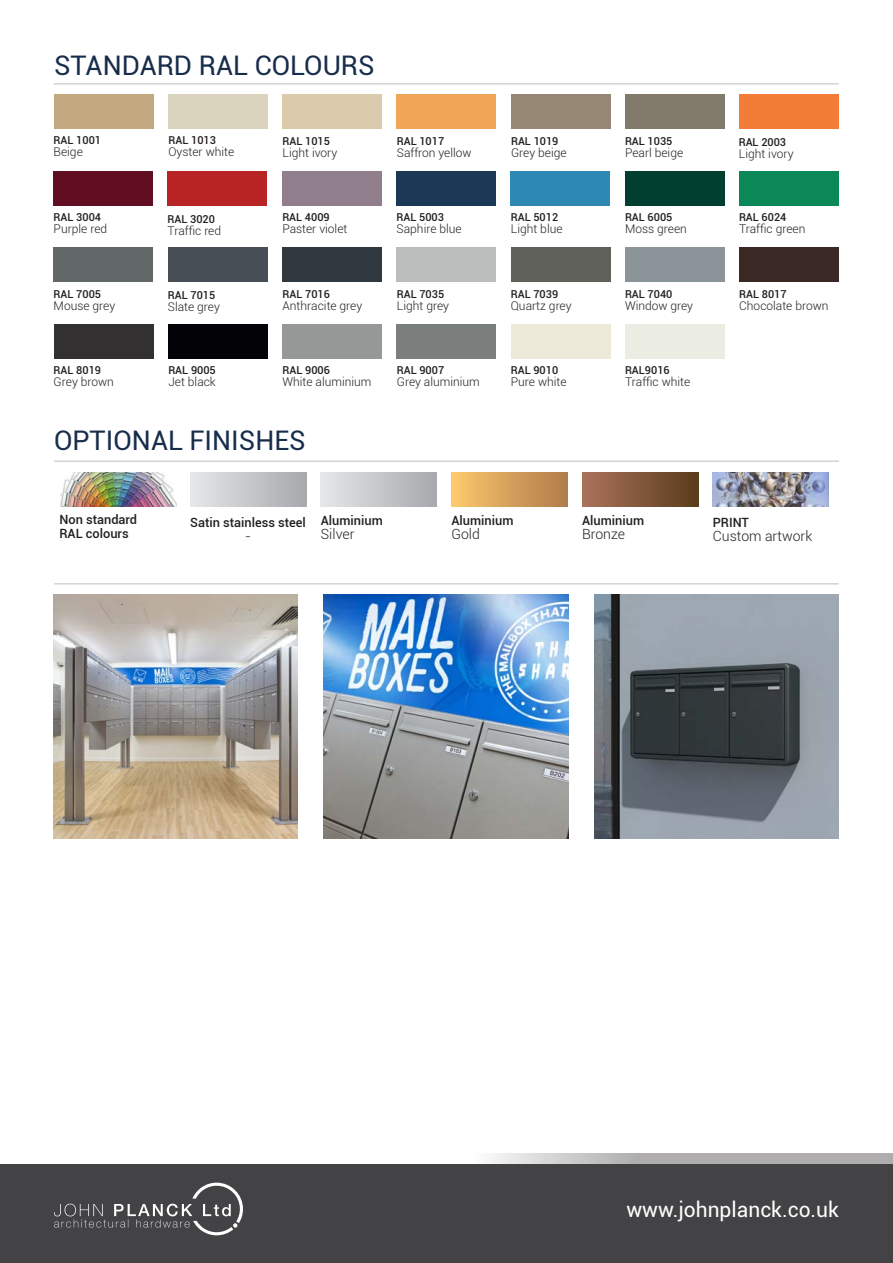
<style>
.page{position:relative;width:893px;height:1263px;background:#fff}
.page>*{position:absolute;margin:0;border:0;box-sizing:border-box;transform-origin:0 0}
.t1{font:27px "Roboto";color:#182d4c}
.t2{font:21px "Roboto";color:#fff}
.t3{font:300 14.1px "Roboto";color:#231f20}
.t4{font:500 12.75px/14.1px "Roboto";color:#231f20}
.caractéristiques{font:300 12px "Roboto";color:#231f20}
.caractéristiques-2{font:500 10.95px "Roboto";color:#231f20}
</style>
<div class="page">
<div style="left:397px;top:95px;width:99px;height:34px;background:#f0a656"></div>
<div style="left:54px;top:95px;width:99px;height:34px;background:#c4a980"></div>
<div style="left:283px;top:95px;width:99px;height:34px;background:#dbcbad"></div>
<div style="left:168px;top:95px;width:99px;height:34px;background:#dad4be"></div>
<div style="left:739px;top:95px;width:99px;height:34px;background:#f37d36"></div>
<div style="left:625px;top:95px;width:99px;height:34px;background:#827b6b"></div>
<div style="left:511px;top:95px;width:99px;height:34px;background:#968674"></div>
<div style="left:54px;top:171px;width:99px;height:34px;background:#620e22"></div>
<div style="left:168px;top:171px;width:99px;height:34px;background:#b82424"></div>
<div style="left:282px;top:171px;width:99px;height:34px;background:#917e8c"></div>
<div style="left:511px;top:171px;width:99px;height:34px;background:#2d89b4"></div>
<div style="left:739px;top:171px;width:99px;height:34px;background:#0b8858"></div>
<div style="left:397px;top:171px;width:99px;height:34px;background:#1b3855"></div>
<div style="left:625px;top:171px;width:99px;height:34px;background:#003f2f"></div>
<div style="left:54px;top:248px;width:99px;height:34px;background:#626868"></div>
<div style="left:625px;top:248px;width:99px;height:34px;background:#8b9599"></div>
<div style="left:511px;top:248px;width:99px;height:34px;background:#60615a"></div>
<div style="left:739px;top:248px;width:99px;height:34px;background:#392824"></div>
<div style="left:397px;top:248px;width:99px;height:34px;background:#b9bebc"></div>
<div style="left:168px;top:248px;width:99px;height:34px;background:#484e55"></div>
<div style="left:283px;top:248px;width:99px;height:34px;background:#2f393f"></div>
<div style="left:625px;top:324px;width:99px;height:34px;background:#ebede3"></div>
<div style="left:54px;top:324px;width:99px;height:34px;background:#333031"></div>
<div style="left:283px;top:324px;width:99px;height:34px;background:#969898"></div>
<div style="left:511px;top:324px;width:99px;height:34px;background:#ece9d9"></div>
<div style="left:168px;top:324px;width:99px;height:34px;background:#020207"></div>
<div style="left:397px;top:324px;width:99px;height:34px;background:#7a7e7c"></div>
<hr style="left:54px;top:83px;width:785px;height:1px;background:#bcbdc0">
<hr style="left:54px;top:461px;width:785px;height:1px;background:#bcbdc0">
<hr style="left:54px;top:583px;width:785px;height:1px;background:#bcbdc0">
<img style="left:53px;top:594px;width:245px;height:245px">
<img style="left:324px;top:594px;width:244px;height:245px">
<img style="left:594px;top:594px;width:245px;height:245px">
<img style="left:60px;top:472px;width:116px;height:34px">
<div style="left:191px;top:472px;width:116px;height:34px;background:linear-gradient(to right,#e6e7e8,#a8a9ac)"></div>
<div style="left:321px;top:472px;width:116px;height:34px;background:linear-gradient(to right,#e6e7e8,#a8a9ac)"></div>
<div style="left:451px;top:472px;width:116px;height:34px;background:linear-gradient(to right,#fdc96b,#b07b4c)"></div>
<div style="left:582px;top:472px;width:116px;height:34px;background:linear-gradient(to right,#ab725b,#5a3d1c)"></div>
<img style="left:713px;top:472px;width:116px;height:34px">
<div style="left:0;top:1164px;width:893px;height:99px;background:#434346"></div>
<svg style="left:491px;top:1153px;width:402px;height:11px;fill:#afadad"></svg>
<svg style="left:54px;top:1182px;width:189px;height:53px"></svg>
<p class="t1" style="left:54px;top:46px;width:322px">STANDARD RAL COLOURS</p>
<p class="caractéristiques-2" style="left:54px;top:133px;width:49px">RAL 1001</p>
<p class="caractéristiques" style="left:54px;top:144px;width:31px">Beige</p>
<p class="caractéristiques-2" style="left:169px;top:132px;width:49px">RAL 1013</p>
<p class="caractéristiques" style="left:169px;top:143px;width:67px">Oyster white</p>
<p class="caractéristiques-2" style="left:283px;top:133px;width:49px">RAL 1015</p>
<p class="caractéristiques" style="left:283px;top:144px;width:56px">Light ivory</p>
<p class="caractéristiques-2" style="left:397px;top:133px;width:49px">RAL 1017</p>
<p class="caractéristiques" style="left:397px;top:144px;width:76px">Saffron yellow</p>
<p class="caractéristiques-2" style="left:511px;top:133px;width:49px">RAL 1019</p>
<p class="caractéristiques" style="left:511px;top:144px;width:57px">Grey beige</p>
<p class="caractéristiques-2" style="left:625px;top:133px;width:49px">RAL 1035</p>
<p class="caractéristiques" style="left:625px;top:144px;width:60px">Pearl beige</p>
<p class="caractéristiques-2" style="left:739px;top:134px;width:49px">RAL 2003</p>
<p class="caractéristiques" style="left:739px;top:146px;width:56px">Light ivory</p>
<p class="caractéristiques-2" style="left:54px;top:210px;width:49px">RAL 3004</p>
<p class="caractéristiques" style="left:54px;top:221px;width:55px">Purple red</p>
<p class="caractéristiques-2" style="left:168px;top:211px;width:49px">RAL 3020</p>
<p class="caractéristiques" style="left:168px;top:222px;width:55px">Traffic red</p>
<p class="caractéristiques-2" style="left:282px;top:210px;width:49px">RAL 4009</p>
<p class="caractéristiques" style="left:282px;top:221px;width:67px">Paster violet</p>
<p class="caractéristiques-2" style="left:397px;top:210px;width:49px">RAL 5003</p>
<p class="caractéristiques" style="left:397px;top:221px;width:67px">Saphire blue</p>
<p class="caractéristiques-2" style="left:511px;top:210px;width:49px">RAL 5012</p>
<p class="caractéristiques" style="left:511px;top:221px;width:53px">Light blue</p>
<p class="caractéristiques-2" style="left:625px;top:210px;width:49px">RAL 6005</p>
<p class="caractéristiques" style="left:625px;top:221px;width:63px">Moss green</p>
<p class="caractéristiques-2" style="left:739px;top:210px;width:49px">RAL 6024</p>
<p class="caractéristiques" style="left:739px;top:221px;width:68px">Traffic green</p>
<p class="caractéristiques-2" style="left:54px;top:286px;width:49px">RAL 7005</p>
<p class="caractéristiques" style="left:54px;top:297px;width:63px">Mouse grey</p>
<p class="caractéristiques-2" style="left:168px;top:288px;width:49px">RAL 7015</p>
<p class="caractéristiques" style="left:168px;top:299px;width:54px">Slate grey</p>
<p class="caractéristiques-2" style="left:283px;top:286px;width:49px">RAL 7016</p>
<p class="caractéristiques" style="left:283px;top:297px;width:81px">Anthracite grey</p>
<p class="caractéristiques-2" style="left:397px;top:286px;width:49px">RAL 7035</p>
<p class="caractéristiques" style="left:397px;top:297px;width:54px">Light grey</p>
<p class="caractéristiques-2" style="left:511px;top:286px;width:49px">RAL 7039</p>
<p class="caractéristiques" style="left:511px;top:297px;width:62px">Quartz grey</p>
<p class="caractéristiques-2" style="left:625px;top:286px;width:49px">RAL 7040</p>
<p class="caractéristiques" style="left:625px;top:297px;width:70px">Window grey</p>
<p class="caractéristiques-2" style="left:739px;top:286px;width:49px">RAL 8017</p>
<p class="caractéristiques" style="left:739px;top:297px;width:91px">Chocolate brown</p>
<p class="caractéristiques-2" style="left:54px;top:362px;width:49px">RAL 8019</p>
<p class="caractéristiques" style="left:54px;top:373px;width:62px">Grey brown</p>
<p class="caractéristiques-2" style="left:168px;top:362px;width:49px">RAL 9005</p>
<p class="caractéristiques" style="left:168px;top:373px;width:49px">Jet black</p>
<p class="caractéristiques-2" style="left:283px;top:362px;width:49px">RAL 9006</p>
<p class="caractéristiques" style="left:283px;top:373px;width:90px">White aluminium</p>
<p class="caractéristiques-2" style="left:397px;top:362px;width:49px">RAL 9007</p>
<p class="caractéristiques" style="left:397px;top:373px;width:85px">Grey aluminium</p>
<p class="caractéristiques-2" style="left:511px;top:362px;width:49px">RAL 9010</p>
<p class="caractéristiques" style="left:511px;top:373px;width:57px">Pure white</p>
<p class="caractéristiques-2" style="left:625px;top:362px;width:46px">RAL9016</p>
<p class="caractéristiques" style="left:625px;top:373px;width:67px">Traffic white</p>
<p class="t1" style="left:54px;top:422px;width:253px">OPTIONAL FINISHES</p>
<p class="t4" style="left:59px;top:512px;width:79px">Non standard<br>RAL colours</p>
<p class="t4" style="left:190px;top:514px;width:117px">Satin stainless steel</p>
<p class="t3" style="left:245px;top:526px;width:7px">-</p>
<p class="t4" style="left:321px;top:513px;width:64px">Aluminium</p>
<p class="t3" style="left:321px;top:524px;width:35px">Silver</p>
<p class="t4" style="left:451px;top:513px;width:64px">Aluminium</p>
<p class="t3" style="left:451px;top:524px;width:30px">Gold</p>
<p class="t4" style="left:582px;top:513px;width:64px">Aluminium</p>
<p class="t3" style="left:582px;top:524px;width:45px">Bronze</p>
<p class="t4" style="left:713px;top:515px;width:38px">PRINT</p>
<p class="t3" style="left:713px;top:526px;width:101px">Custom artwork</p>
<p class="t2" style="left:626px;top:1195px;width:214px">www.johnplanck.co.uk</p>
</div>
